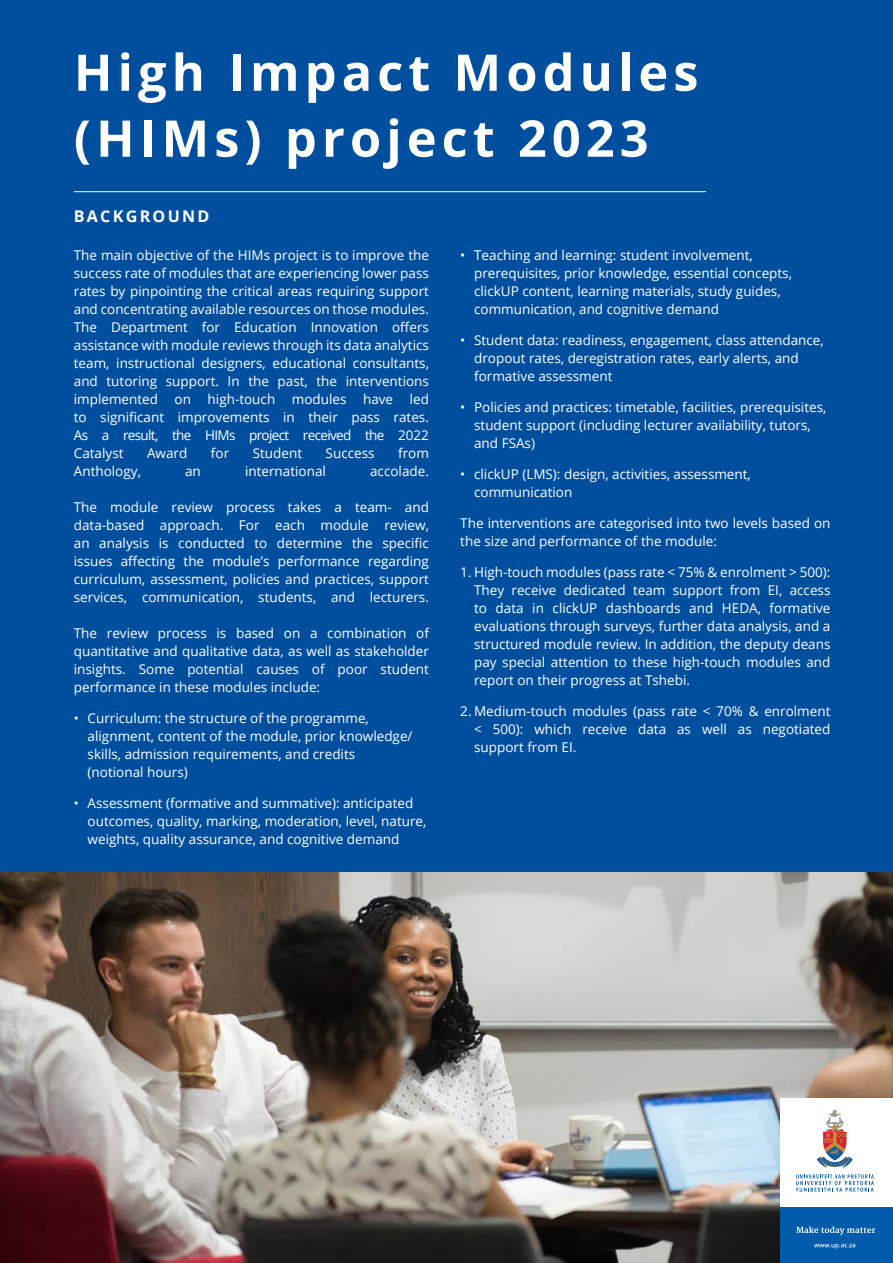
<style>
.page{position:relative;width:893px;height:1263px;background:#fff}
.page>*{position:absolute;margin:0;border:0;box-sizing:border-box;transform-origin:0 0}
.t1{font:700 50.55px/65.8px "Open Sans";letter-spacing:.1em;color:#fff}
.t2{font:700 16.05px "Open Sans";letter-spacing:.14em;color:#fff}
.t3{font:13.5px/18px "Open Sans";color:#fff}
</style>
<div class="page">
<img style="left:0;top:872px;width:893px;height:391px">
<div style="left:0;top:0;width:893px;height:872px;background:#004f9f"></div>
<hr style="left:74px;top:191px;width:632px;height:1px;background:#fff">
<div style="left:780px;top:1098px;width:113px;height:165px;background:#fff"></div>
<div style="left:780px;top:1207px;width:113px;height:56px;background:#005baa"></div>
<svg style="left:796px;top:1174px;width:78px;height:18px"></svg>
<svg style="left:816px;top:1110px;width:37px;height:58px"></svg>
<svg style="left:814px;top:1244px;width:41px;height:5px"></svg>
<svg style="left:796px;top:1226px;width:79px;height:9px"></svg>
<h1 class="t1" style="left:74px;top:38px;width:626px">High Impact Modules (HIMs) project 2023</h1>
<p class="t2" style="left:74px;top:205px;width:137px">BACKGROUND</p>
<p class="t3" style="left:74px;top:246px;width:357px;text-align:justify">The main objective of the HIMs project is to improve the success rate of modules that are experiencing lower pass rates by pinpointing the critical areas requiring support and concentrating available resources on those modules.<br>The Department for Education Innovation offers assistance with module reviews through its data analytics team, instructional designers, educational consultants, and tutoring support. In the past, the interventions implemented on high-touch modules have led to significant improvements in their pass rates.<br>As a result, the HIMs project received the 2022<br>Catalyst</p>
<p class="t3" style="left:147px;top:444px;width:42px">Award</p>
<p class="t3" style="left:211px;top:444px;width:20px">for</p>
<p class="t3" style="left:253px;top:444px;width:51px">Student</p>
<p class="t3" style="left:326px;top:444px;width:51px">Success</p>
<p class="t3" style="left:398px;top:444px;width:32px">from</p>
<p class="t3" style="left:74px;top:462px;width:69px">Anthology,</p>
<p class="t3" style="left:185px;top:462px;width:17px">an</p>
<p class="t3" style="left:245px;top:462px;width:82px">international</p>
<p class="t3" style="left:370px;top:462px;width:60px">accolade.</p>
<p class="t3" style="left:74px;top:498px;width:357px;text-align:justify">The module review process takes a team- and data-based approach. For each module review, an analysis is conducted to determine the specific issues affecting the module’s performance regarding curriculum, assessment, policies and practices, support services, communication, students, and lecturers.</p>
<p class="t3" style="left:74px;top:624px;width:357px;text-align:justify">The review process is based on a combination of quantitative and qualitative data, as well as stakeholder insights. Some potential causes of poor student performance in these modules include:</p>
<p class="t3" style="left:88px;top:709px;width:326px;text-indent:-14px">• Curriculum: the structure of the programme, alignment, content of the module, prior knowledge/ skills, admission requirements, and credits (notional hours)</p>
<p class="t3" style="left:88px;top:794px;width:340px;text-indent:-14px">• Assessment (formative and summative): anticipated outcomes, quality, marking, moderation, level, nature, weights, quality assurance, and cognitive demand</p>
<p class="t3" style="left:474px;top:246px;width:319px;text-indent:-14px">• Teaching and learning: student involvement, prerequisites, prior knowledge, essential concepts, clickUP content, learning materials, study guides, communication, and cognitive demand</p>
<p class="t3" style="left:474px;top:331px;width:351px;text-indent:-14px">• Student data: readiness, engagement, class attendance, dropout rates, deregistration rates, early alerts, and formative assessment</p>
<p class="t3" style="left:474px;top:398px;width:354px;text-indent:-14px">• Policies and practices: timetable, facilities, prerequisites, student support (including lecturer availability, tutors, and FSAs)</p>
<p class="t3" style="left:474px;top:465px;width:278px;text-indent:-14px">• clickUP (LMS): design, activities, assessment, communication</p>
<p class="t3" style="left:460px;top:514px;width:372px">The interventions are categorised into two levels based on the size and performance of the module:</p>
<p class="t3" style="left:474px;top:563px;width:358px;text-align:justify;text-indent:-14px">1. High-touch modules (pass rate &lt; 75% &amp; enrolment &gt; 500):<br>They receive dedicated team support from EI, access to data in clickUP dashboards and HEDA, formative evaluations through surveys, further data analysis, and a structured module review. In addition, the deputy deans pay special attention to these high-touch modules and report on their progress at Tshebi.</p>
<p class="t3" style="left:474px;top:702px;width:358px;text-align:justify;text-indent:-14px">2. Medium-touch modules (pass rate &lt; 70% &amp; enrolment &lt; 500): which receive data as well as negotiated support from EI.</p>
</div>
